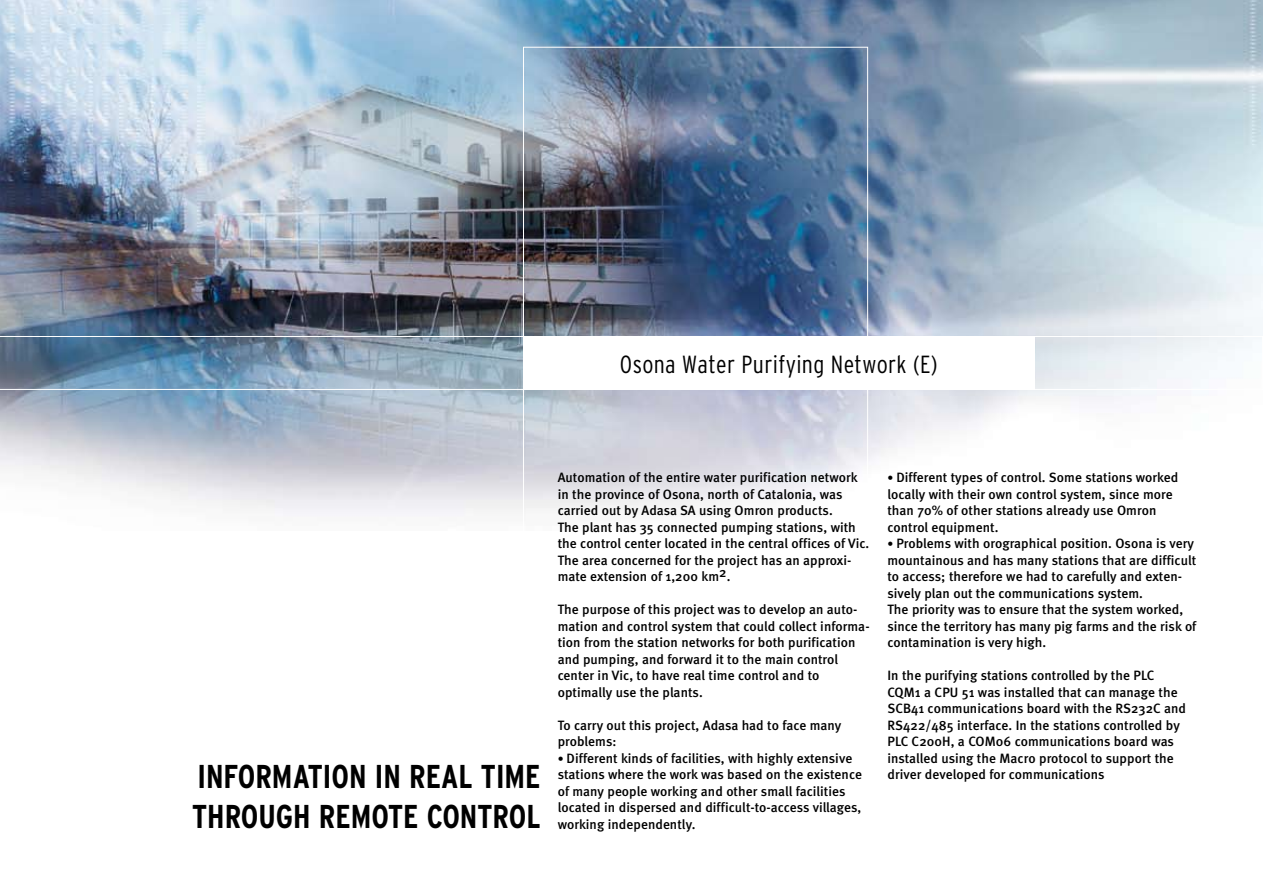
<style>
.page{position:relative;width:1263px;height:893px;background:#fff}
.page>*{position:absolute;margin:0;border:0;box-sizing:border-box;transform-origin:0 0}
.t1{font:700 condensed 33px/39.6px "Interstate";color:#000}
.t2{font:300 condensed 24.75px "Interstate";letter-spacing:.015em;color:#000}
.t3{font:500 13.5px/16.5px "Meta";letter-spacing:.005em;color:#000}
.s1{font-size:12px}
</style>
<div class="page">
<img style="left:0;top:0;width:1263px;height:514px">
<svg style="left:0;top:336px;width:1263px;height:54px"></svg>
<div style="left:869px;top:478px;width:374px;height:358px;background:#fff"></div>
<div style="left:523px;top:336px;width:511px;height:54px;background:#fff"></div>
<h2 class="t2" style="left:620px;top:351px;width:319px">Osona Water Purifying Network (E)</h2>
<h1 class="t1" style="left:192px;top:756px;width:29px">INFORMATIONINREALTIME<br>THROUGHREMOTECONTROL</h1>
<p class="t3" style="left:558px;top:469px;width:313px">Automation of the entire water purification network in the province of Osona, north of Catalonia, was carried out by Adasa SA using Omron products.<br>The plant has 35 connected pumping stations, with the control center located in the central offices of Vic.<br>The area concerned for the project has an approxi&shy;mate extension of 1,200 km2.</p>
<p class="t3" style="left:558px;top:601px;width:313px">The purpose of this project was to develop an auto&shy;mation and control system that could collect informa&shy;tion from the station networks for both purification and pumping, and forward it to the main control center in Vic, to have real time control and to optimally use the plants.</p>
<p class="t3" style="left:558px;top:717px;width:285px">To carry out this project, Adasa had to face many problems:</p>
<p class="t3" style="left:558px;top:750px;width:306px"><span class="s1">•</span> Different kinds of facilities, with highly extensive stations where the work was based on the existence of many people working and other small facilities located in dispersed and difficult-to-access villages, working independently.</p>
<p class="t3" style="left:887px;top:469px;width:292px"><span class="s1">•</span> Different types of control. Some stations worked locally with their own control system, since more than 70% of other stations already use Omron control equipment.</p>
<p class="t3" style="left:887px;top:535px;width:310px"><span class="s1">•</span> Problems with orographical position. Osona is very mountainous and has many stations that are difficult to access; therefore we had to carefully and exten&shy;sively plan out the communications system.<br>The priority was to ensure that the system worked, since the territory has many pig farms and the risk of contamination is very high.</p>
<p class="t3" style="left:887px;top:667px;width:300px">In the purifying stations controlled by the PLC CQM1 a CPU 51 was installed that can manage the SCB41 communications board with the RS232C and RS422/485 interface. In the stations controlled by PLC C200H, a COM06 communications board was installed using the Macro protocol to support the driver developed for communications</p>
</div>
